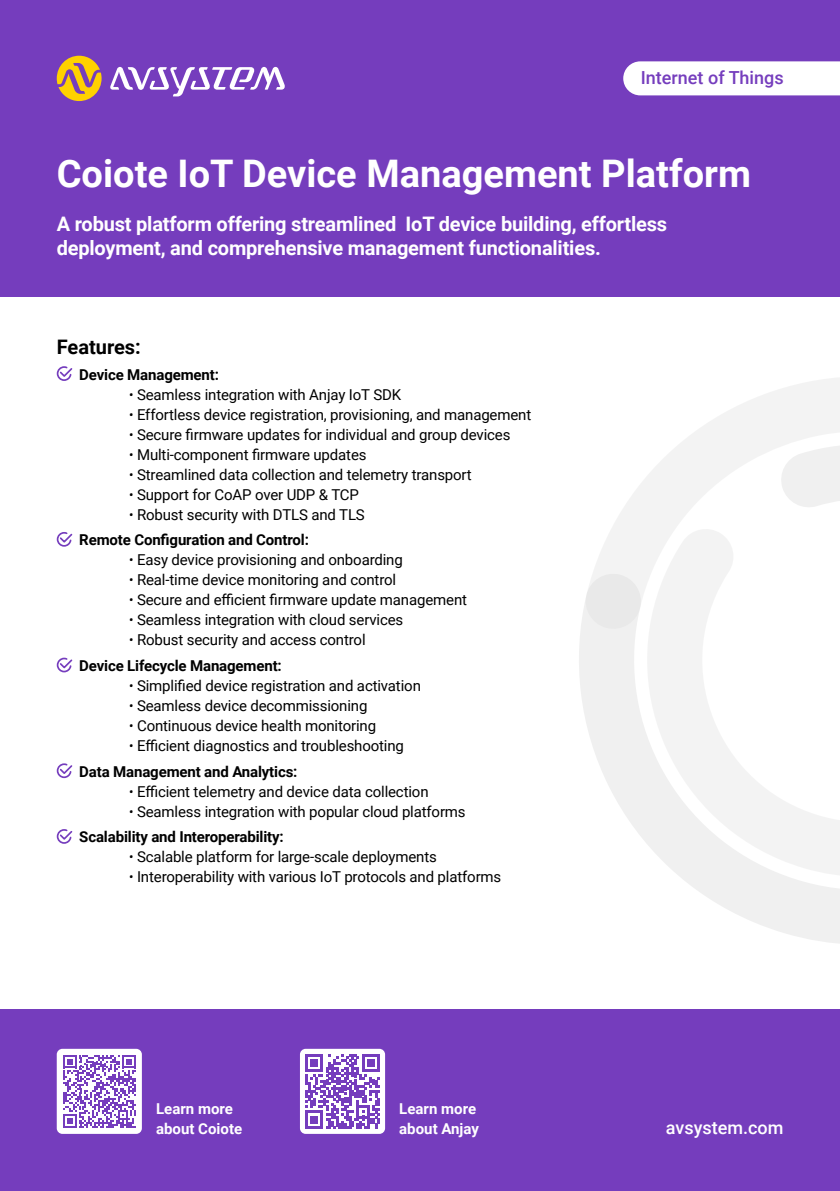
<style>
.page{position:relative;width:840px;height:1191px;background:#fff}
.page>*{position:absolute;margin:0;border:0;box-sizing:border-box;transform-origin:0 0}
.t1{font:700 38px "Roboto";color:#fff}
.t2{font:700 20px/24px "Roboto";letter-spacing:-.01em;color:#fff}
.t3{font:700 20px "Roboto";color:#000}
.t4{font:500 18px "Roboto";color:#753dbd}
.t5{font:500 18px "Roboto";color:#fff}
.t6{font:15px/25.6px "Roboto";letter-spacing:-.01em;color:#000}
.t7{font:700 15px/25.8px "Roboto";letter-spacing:-.01em;color:#000}
.t8{font:700 15px/20px "Roboto";color:#fff}
.s1{font-weight:300;font-style:italic}
.s2{font-weight:400}
.s3{font-weight:700}
</style>
<div class="page">
<svg style="left:594px;top:378px;width:245px;height:193px"></svg>
<svg style="left:579px;top:571px;width:260px;height:372px"></svg>
<div style="left:0;top:0;width:839px;height:296px;background:#753dbd"></div>
<svg style="left:56px;top:366px;width:17px;height:15px"></svg>
<svg style="left:56px;top:532px;width:17px;height:15px"></svg>
<svg style="left:56px;top:657px;width:17px;height:16px"></svg>
<svg style="left:56px;top:763px;width:17px;height:16px"></svg>
<svg style="left:56px;top:829px;width:17px;height:15px"></svg>
<svg style="left:57px;top:56px;width:44px;height:45px"></svg>
<svg style="left:110px;top:67px;width:175px;height:29px"></svg>
<div style="left:623px;top:61px;width:216px;height:34px;background:#fff"></div>
<div style="left:0;top:1009px;width:839px;height:182px;background:#753dbd"></div>
<div style="left:300px;top:1048px;width:85px;height:85px;background:#fff;border-radius:6px"></div>
<svg style="left:305px;top:1054px;width:74px;height:74px"></svg>
<div style="left:57px;top:1048px;width:85px;height:85px;background:#fff;border-radius:6px"></div>
<svg style="left:63px;top:1055px;width:73px;height:73px"></svg>
<p class="t4" style="left:640px;top:65px;width:144px">Internet of Things</p>
<h1 class="t1" style="left:57px;top:147px;width:695px">Coiote IoT Device Management Platform</h1>
<h2 class="t2" style="left:57px;top:211px;width:611px">A robust platform offering streamlined IoT device building, effortless deployment, and comprehensive management functionalities.</h2>
<h2 class="t3" style="left:57px;top:333px;width:86px">Features:</h2>
<p class="t7" style="left:79px;top:361px;width:141px">Device Management:</p>
<p class="t6" style="left:129px;top:381px;width:274px"><span class="s1">•</span> Seamless integration with Anjay IoT SDK</p>
<p class="t6" style="left:129px;top:401px;width:404px"><span class="s1">•</span> Effortless device registration, provisioning, and management</p>
<p class="t6" style="left:129px;top:421px;width:383px"><span class="s1">•</span> Secure firmware updates for individual and group devices</p>
<p class="t6" style="left:129px;top:441px;width:239px"><span class="s1">•</span> Multi-component firmware updates</p>
<p class="t6" style="left:129px;top:461px;width:344px"><span class="s1">•</span> Streamlined data collection and telemetry transport</p>
<p class="t6" style="left:129px;top:481px;width:231px"><span class="s1">•</span> Support for CoAP over UDP &amp; TCP</p>
<p class="t7" style="left:79px;top:501px;width:287px;text-indent:49px"><span class="s1">•</span> <span class="s2">Robust security with DTLS and TLS<br></span>Remote Configuration and Control:</p>
<p class="t6" style="left:129px;top:546px;width:275px"><span class="s1">•</span> Easy device provisioning and onboarding</p>
<p class="t6" style="left:129px;top:566px;width:269px"><span class="s1">•</span> Real-time device monitoring and control</p>
<p class="t6" style="left:129px;top:586px;width:339px"><span class="s1">•</span> Secure and efficient firmware update management</p>
<p class="t6" style="left:129px;top:606px;width:276px"><span class="s1">•</span> Seamless integration with cloud services</p>
<p class="t6" style="left:79px;top:626px;width:288px;text-indent:49px"><span class="s1">•</span> Robust security and access control<br><span class="s3">Device Lifecycle Management:</span></p>
<p class="t6" style="left:129px;top:672px;width:293px"><span class="s1">•</span> Simplified device registration and activation</p>
<p class="t6" style="left:129px;top:692px;width:240px"><span class="s1">•</span> Seamless device decommissioning</p>
<p class="t6" style="left:129px;top:712px;width:249px"><span class="s1">•</span> Continuous device health monitoring</p>
<p class="t6" style="left:79px;top:732px;width:326px;text-indent:49px"><span class="s1">•</span> Efficient diagnostics and troubleshooting<br><span class="s3">Data Management and Analytics:</span></p>
<p class="t6" style="left:129px;top:778px;width:301px"><span class="s1">•</span> Efficient telemetry and device data collection</p>
<p class="t6" style="left:79px;top:798px;width:387px;text-indent:49px"><span class="s1">•</span> Seamless integration with popular cloud platforms<br><span class="s3">Scalability and Interoperability:</span></p>
<p class="t6" style="left:129px;top:843px;width:309px"><span class="s1">•</span> Scalable platform for large-scale deployments</p>
<p class="t6" style="left:129px;top:863px;width:374px"><span class="s1">•</span> Interoperability with various IoT protocols and platforms</p>
<p class="t8" style="left:156px;top:1098px;width:88px">Learn more about Coiote</p>
<p class="t8" style="left:399px;top:1098px;width:81px">Learn more about Anjay</p>
<p class="t5" style="left:665px;top:1114px;width:119px">avsystem.com</p>
</div>
